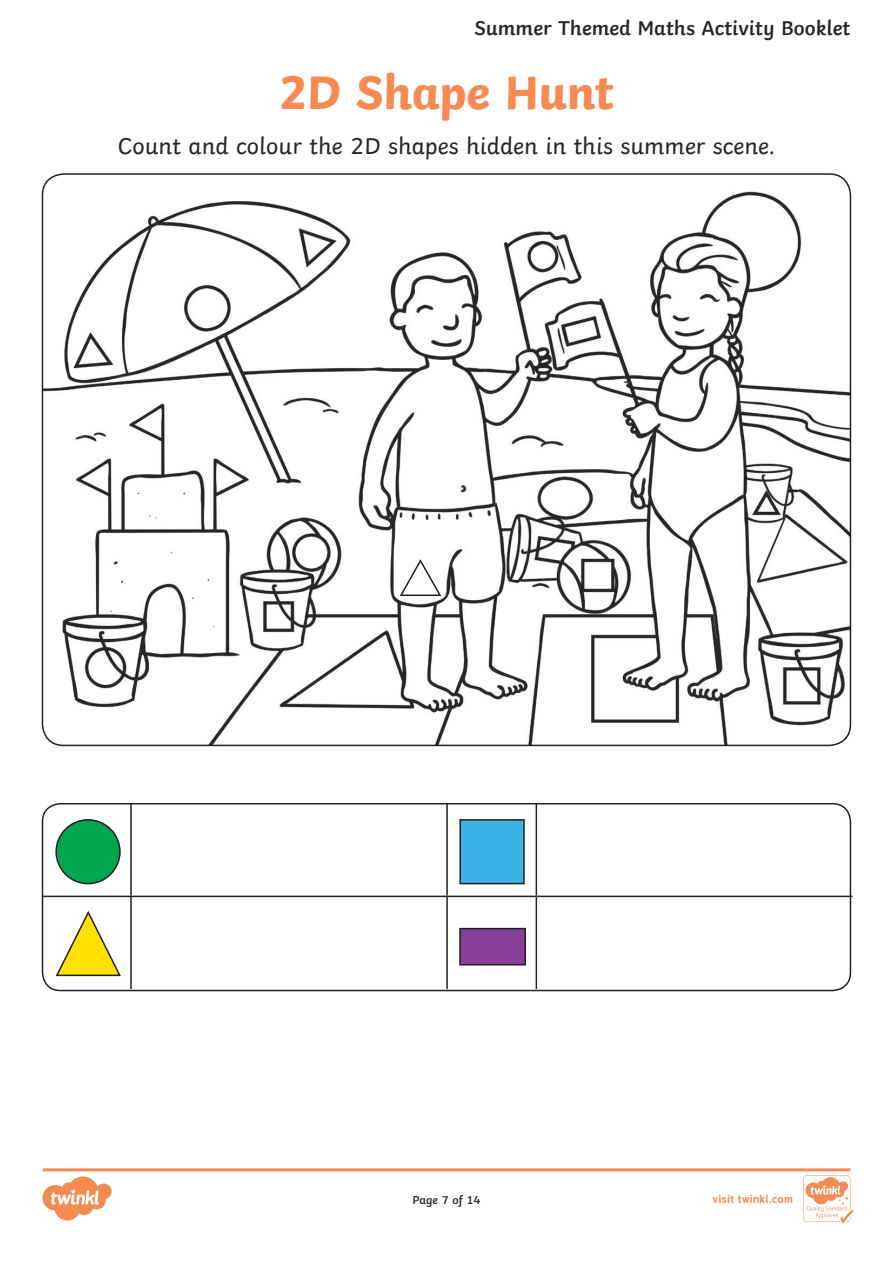
<style>
.page{position:relative;width:893px;height:1263px;background:#fff}
.page>*{position:absolute;margin:0;border:0;box-sizing:border-box;transform-origin:0 0}
.Heading_1{font:700 49.5px "Twinkl";letter-spacing:-.01em;color:#f68a53}
.KS1_Body_Copy{font:24px "Twinkl";color:#282526}
.Heading_4{font:600 21px "Twinkl";color:#282526}
.t1{font:600 12px "Twinkl";color:#282526}
.t2{font:700 11.4px "Tuffy";letter-spacing:.015em;color:#f68a53}
</style>
<div class="page">
<div style="left:42px;top:803px;width:809px;height:188px;border:2px solid #231f20;border-radius:18px"></div>
<hr style="left:130px;top:804px;width:2px;height:92px;background:#231f20">
<hr style="left:446px;top:804px;width:2px;height:92px;background:#231f20">
<hr style="left:536px;top:804px;width:1px;height:92px;background:#231f20">
<hr style="left:42px;top:896px;width:89px;height:1px;background:#231f20">
<hr style="left:131px;top:896px;width:316px;height:1px;background:#231f20">
<hr style="left:130px;top:897px;width:2px;height:92px;background:#231f20">
<hr style="left:447px;top:896px;width:89px;height:1px;background:#231f20">
<hr style="left:446px;top:897px;width:2px;height:92px;background:#231f20">
<hr style="left:536px;top:896px;width:316px;height:1px;background:#231f20">
<hr style="left:536px;top:897px;width:1px;height:92px;background:#231f20">
<img style="left:42px;top:174px;width:808px;height:571px">
<div style="left:56px;top:820px;width:64px;height:64px;background:#00a54f;border-radius:50%"></div>
<div style="left:55px;top:819px;width:66px;height:65px;border:2px solid #231f20;border-radius:50%"></div>
<svg style="left:55px;top:911px;width:66px;height:66px"></svg>
<div style="left:460px;top:820px;width:64px;height:64px;background:#3db1e5"></div>
<div style="left:459px;top:819px;width:66px;height:65px;border:2px solid #231f20"></div>
<div style="left:460px;top:929px;width:65px;height:36px;background:#873e97"></div>
<div style="left:459px;top:928px;width:67px;height:37px;border:2px solid #231f20"></div>
<svg style="left:399px;top:558px;width:44px;height:39px"></svg>
<svg style="left:43px;top:1168px;width:810px;height:55px"></svg>
<p class="Heading_4" style="left:474px;top:11px;width:378px">Summer Themed Maths Activity Booklet</p>
<p class="Heading_1" style="left:279px;top:52px;width:337px">2D Shape Hunt</p>
<p class="KS1_Body_Copy" style="left:118px;top:127px;width:659px">Count and colour the 2D shapes hidden in this summer scene.</p>
<p class="t1" style="left:412px;top:1190px;width:69px">Page 7 of 14</p>
<p class="t2" style="left:712px;top:1190px;width:82px">visit twinkl.com</p>
</div>
